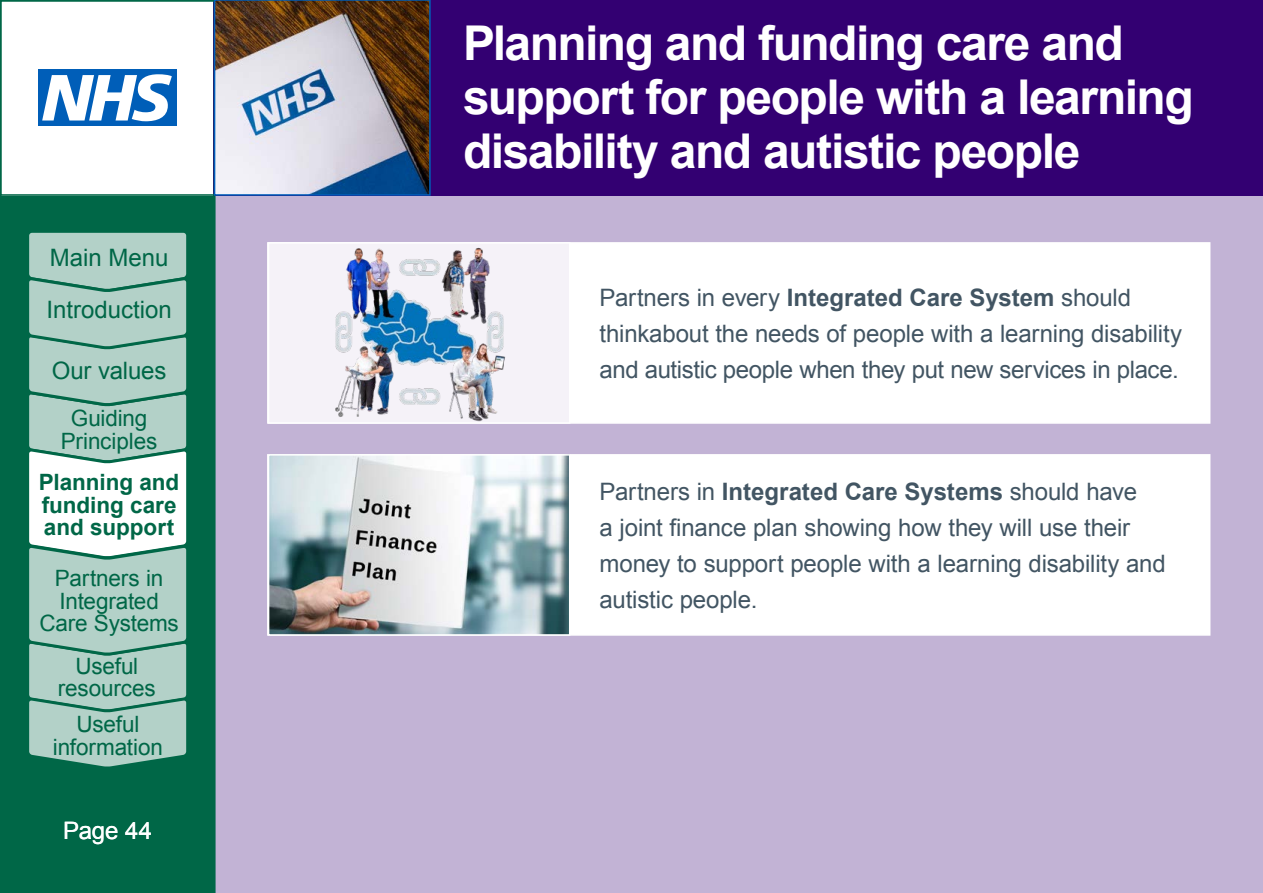
<style>
.page{position:relative;width:1263px;height:893px;background:#fff}
.page>*{position:absolute;margin:0;border:0;box-sizing:border-box;transform-origin:0 0}
.t1{font:700 48px/54px "Arial";letter-spacing:-.03em;color:#fff}
.t2{font:24px/36px "Arial";letter-spacing:-.01em;color:#425563}
.t3{font:24px "Arial";color:#006747}
.t4{font:24px "Arial";letter-spacing:-.005em;color:#fff}
.t5{font:22.5px/22.5px "Arial";letter-spacing:-.005em;color:#006747;text-align:center}
.t6{font:700 22.5px/22.5px "Arial";color:#006747}
.s1{font-weight:700}
</style>
<div class="page">
<div style="left:214px;top:164px;width:1049px;height:729px;background:#c2b3d5"></div>
<div style="left:214px;top:0;width:1049px;height:196px;background:#330072"></div>
<div style="left:38px;top:70px;width:139px;height:56px;background:#005eb8"></div>
<svg style="left:42px;top:74px;width:130px;height:47px"></svg>
<div style="left:0;top:196px;width:215px;height:697px;background:#006747"></div>
<div style="left:0;top:0;width:215px;height:196px;border:2px solid #006747"></div>
<div style="left:267px;top:242px;width:943px;height:182px;background:#fff;border:2px solid #fff"></div>
<div style="left:267px;top:454px;width:943px;height:182px;background:#fff;border:2px solid #fff"></div>
<div style="left:269px;top:243px;width:301px;height:180px;background:#f5f2f8"></div>
<img style="left:335px;top:247px;width:171px;height:174px">
<img style="left:217px;top:3px;width:211px;height:190px">
<div style="left:214px;top:0;width:217px;height:196px;border:2px solid #005eb8"></div>
<img style="left:271px;top:457px;width:296px;height:176px">
<div style="left:268px;top:454px;width:302px;height:182px;border:2px solid #fff"></div>
<svg style="left:29px;top:232px;width:158px;height:535px;background:#b5d2c9"></svg>
<p class="t3" style="left:50px;top:241px;width:120px">Main Menu</p>
<p class="t3" style="left:46px;top:294px;width:127px">Introduction</p>
<p class="t3" style="left:52px;top:355px;width:116px">Our values</p>
<p class="t5" style="left:61px;top:407px;width:98px">Guiding<br>Principles</p>
<p class="t6" style="left:39px;top:472px;width:142px">Planning and funding care and support</p>
<p class="t5" style="left:39px;top:567px;width:141px">Partners in<br>Integrated<br>Care Systems</p>
<p class="t5" style="left:58px;top:655px;width:100px">Useful resources</p>
<p class="t5" style="left:53px;top:713px;width:112px">Useful information</p>
<p class="t4" style="left:63px;top:814px;width:90px">Page 44</p>
<h1 class="t1" style="left:463px;top:18px;width:732px">Planning and funding care and support for people with a learning disability and autistic people</h1>
<p class="t2" style="left:600px;top:280px;width:584px">Partners in every <span class="s1">Integrated Care System</span> should thinkabout the needs of people with a learning disability and autistic people when they put new services in place.</p>
<p class="t2" style="left:600px;top:474px;width:568px">Partners in <span class="s1">Integrated Care Systems</span> should have<br>a joint finance plan showing how they will use their money to support people with a learning disability and autistic people.</p>
</div>
